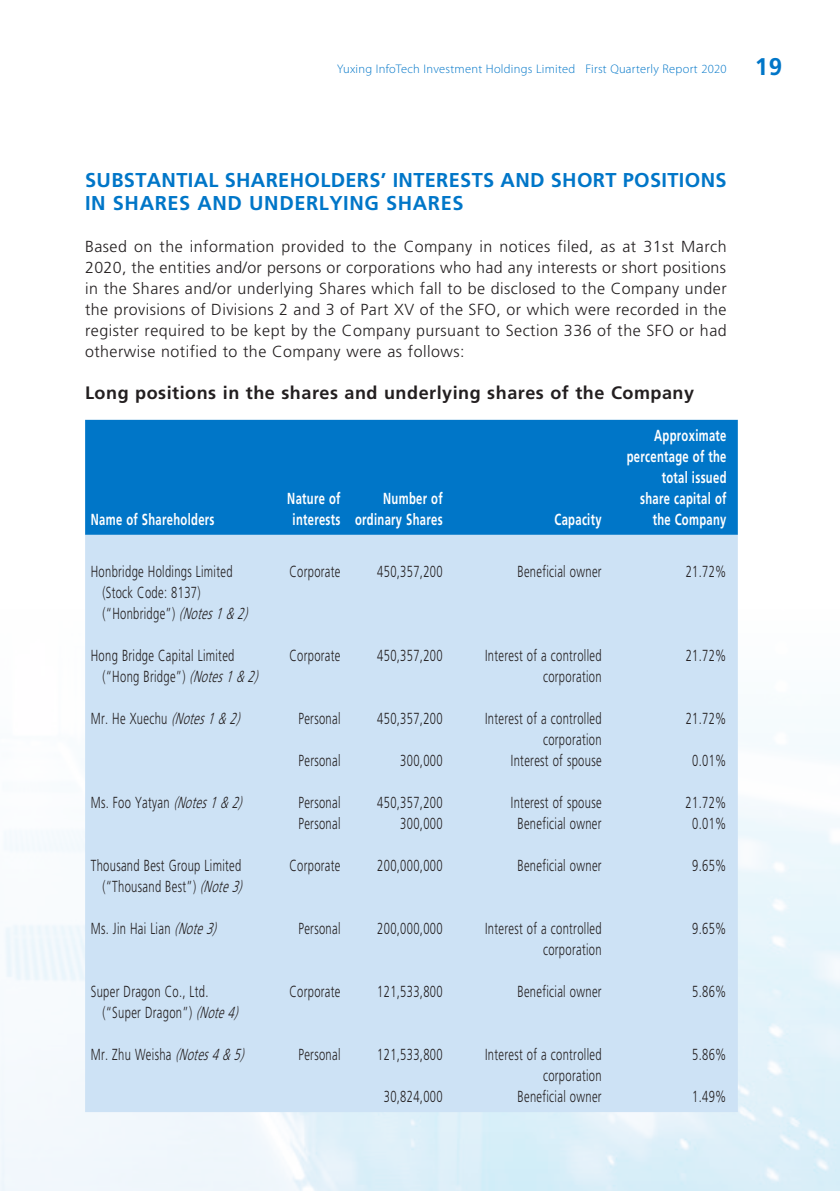
<style>
.page{position:relative;width:840px;height:1191px;background:#fff}
.page>*{position:absolute;margin:0;border:0;box-sizing:border-box;transform-origin:0 0}
.t1{font:700 20px "Frutiger LT Std";letter-spacing:.015em;color:#0076c8}
.t2{font:700 18px "Frutiger LT Std";letter-spacing:.03em;color:#231f20}
.t3{font:300 16px/21px "Frutiger LT Std";letter-spacing:.03em;color:#231f20;scale:.7 1}
.t4{font:300 16px/21px "Frutiger LT Std";letter-spacing:.03em;color:#231f20;text-align:justify}
.t5{font:700 16px/21px "Frutiger LT Std";letter-spacing:.03em;color:#fff;text-align:right;scale:.7 1}
.t6{font:300 12.4px "Myriad Pro";letter-spacing:.02em;color:#0076c8}
.s1{font-family:"Frutiger LT Std";font-weight:700;font-size:24px}
.s2{font-style:italic}
</style>
<div class="page">
<div style="left:85px;top:420px;width:652px;height:115px;background:#0076c8"></div>
<div style="left:85px;top:535px;width:652px;height:577px;background:#cde2f5"></div>
<p class="t6" style="left:337px;top:62px;width:446px">Yuxing InfoTech Investment Holdings Limited First Quarterly Report 2020 <span class="s1">19</span></p>
<p class="t1" style="left:85px;top:168px;width:320px">SUBSTANTIAL SHAREHOLDERS’ interests</p>
<p class="t1" style="left:500px;top:168px;width:16px">and</p>
<p class="t1" style="left:550px;top:168px;width:14px">short</p>
<p class="t1" style="left:622px;top:168px;width:13px">positions</p>
<p class="t1" style="left:85px;top:191px;width:42px">in shares</p>
<p class="t1" style="left:197px;top:191px;width:16px">and</p>
<p class="t1" style="left:249px;top:191px;width:14px">underlying</p>
<p class="t1" style="left:386px;top:191px;width:14px">shares</p>
<p class="t4" style="left:85px;top:236px;width:642px">Based on the information provided to the Company in notices filed, as at 31st March 2020, the entities and/or persons or corporations who had any interests or short positions in the Shares and/or underlying Shares which fall to be disclosed to the Company under the provisions of Divisions 2 and 3 of Part XV of the SFO, or which were recorded in the register required to be kept by the Company pursuant to Section 336 of the SFO or had otherwise notified to the Company were as follows:</p>
<p class="t2" style="left:85px;top:382px;width:610px">Long positions in the shares and underlying shares of the Company</p>
<p class="t5" style="left:91px;top:509px;width:178px">Name of Shareholders</p>
<p class="t5" style="left:287px;top:488px;width:78px;text-align:center">Nature of interests</p>
<p class="t5" style="left:355px;top:488px;width:126px">Number of ordinary Shares</p>
<p class="t5" style="left:554px;top:509px;width:69px">Capacity</p>
<p class="t5" style="left:626px;top:425px;width:144px">Approximate percentage of the total issued<br>share capital of the Company</p>
<p class="t3" style="left:102px;top:561px;width:215px;text-indent:-12px">Honbridge Holdings Limited (Stock Code: 8137) (“Honbridge”) <span class="s2">(Notes1&amp;2)</span></p>
<p class="t3" style="left:289px;top:561px;width:74px">Corporate</p>
<p class="t3" style="left:377px;top:561px;width:95px">450,357,200</p>
<p class="t3" style="left:517px;top:561px;width:122px">Beneficial owner</p>
<p class="t3" style="left:685px;top:561px;width:60px">21.72%</p>
<p class="t3" style="left:102px;top:645px;width:230px;text-indent:-12px">Hong Bridge Capital Limited (“Hong Bridge”) <span class="s2">(Notes1&amp;2)</span></p>
<p class="t3" style="left:289px;top:645px;width:74px">Corporate</p>
<p class="t3" style="left:377px;top:645px;width:95px">450,357,200</p>
<p class="t3" style="left:485px;top:645px;width:168px;text-align:right">Interest of a controlled corporation</p>
<p class="t3" style="left:685px;top:645px;width:60px">21.72%</p>
<p class="t3" style="left:91px;top:708px;width:220px">Mr. He Xuechu <span class="s2">(Notes1&amp;2)</span></p>
<p class="t3" style="left:298px;top:708px;width:62px">Personal</p>
<p class="t3" style="left:377px;top:708px;width:95px">450,357,200</p>
<p class="t3" style="left:485px;top:708px;width:168px;text-align:right">Interest of a controlled corporation</p>
<p class="t3" style="left:685px;top:708px;width:60px">21.72%</p>
<p class="t3" style="left:298px;top:750px;width:62px">Personal</p>
<p class="t3" style="left:400px;top:750px;width:62px">300,000</p>
<p class="t3" style="left:510px;top:750px;width:131px">Interest of spouse</p>
<p class="t3" style="left:691px;top:750px;width:50px">0.01%</p>
<p class="t3" style="left:91px;top:792px;width:223px">Ms. Foo Yatyan <span class="s2">(Notes1&amp;2)</span></p>
<p class="t3" style="left:298px;top:792px;width:62px">Personal</p>
<p class="t3" style="left:377px;top:792px;width:95px">450,357,200</p>
<p class="t3" style="left:510px;top:792px;width:131px">Interest of spouse</p>
<p class="t3" style="left:685px;top:792px;width:60px">21.72%</p>
<p class="t3" style="left:298px;top:813px;width:62px">Personal</p>
<p class="t3" style="left:400px;top:813px;width:62px">300,000</p>
<p class="t3" style="left:517px;top:813px;width:122px">Beneficial owner</p>
<p class="t3" style="left:691px;top:813px;width:50px">0.01%</p>
<p class="t3" style="left:102px;top:855px;width:207px;text-indent:-12px">Thousand Best Group Limited (“Thousand Best”) <span class="s2">(Note3)</span></p>
<p class="t3" style="left:289px;top:855px;width:74px">Corporate</p>
<p class="t3" style="left:377px;top:855px;width:95px">200,000,000</p>
<p class="t3" style="left:517px;top:855px;width:122px">Beneficial owner</p>
<p class="t3" style="left:691px;top:855px;width:50px">9.65%</p>
<p class="t3" style="left:91px;top:918px;width:187px">Ms. Jin Hai Lian <span class="s2">(Note3)</span></p>
<p class="t3" style="left:298px;top:918px;width:62px">Personal</p>
<p class="t3" style="left:377px;top:918px;width:95px">200,000,000</p>
<p class="t3" style="left:485px;top:918px;width:168px;text-align:right">Interest of a controlled corporation</p>
<p class="t3" style="left:691px;top:918px;width:50px">9.65%</p>
<p class="t3" style="left:102px;top:981px;width:201px;text-indent:-12px">Super Dragon Co., Ltd. (“Super Dragon”) <span class="s2">(Note4)</span></p>
<p class="t3" style="left:289px;top:981px;width:74px">Corporate</p>
<p class="t3" style="left:377px;top:981px;width:95px">121,533,800</p>
<p class="t3" style="left:517px;top:981px;width:122px">Beneficial owner</p>
<p class="t3" style="left:691px;top:981px;width:50px">5.86%</p>
<p class="t3" style="left:91px;top:1044px;width:226px">Mr. Zhu Weisha <span class="s2">(Notes4&amp;5)</span></p>
<p class="t3" style="left:298px;top:1044px;width:62px">Personal</p>
<p class="t3" style="left:377px;top:1044px;width:95px">121,533,800</p>
<p class="t3" style="left:485px;top:1044px;width:168px;text-align:right">Interest of a controlled corporation</p>
<p class="t3" style="left:691px;top:1044px;width:50px">5.86%</p>
<p class="t3" style="left:383px;top:1086px;width:86px">30,824,000</p>
<p class="t3" style="left:517px;top:1086px;width:122px">Beneficial owner</p>
<p class="t3" style="left:691px;top:1086px;width:50px">1.49%</p>
</div>
